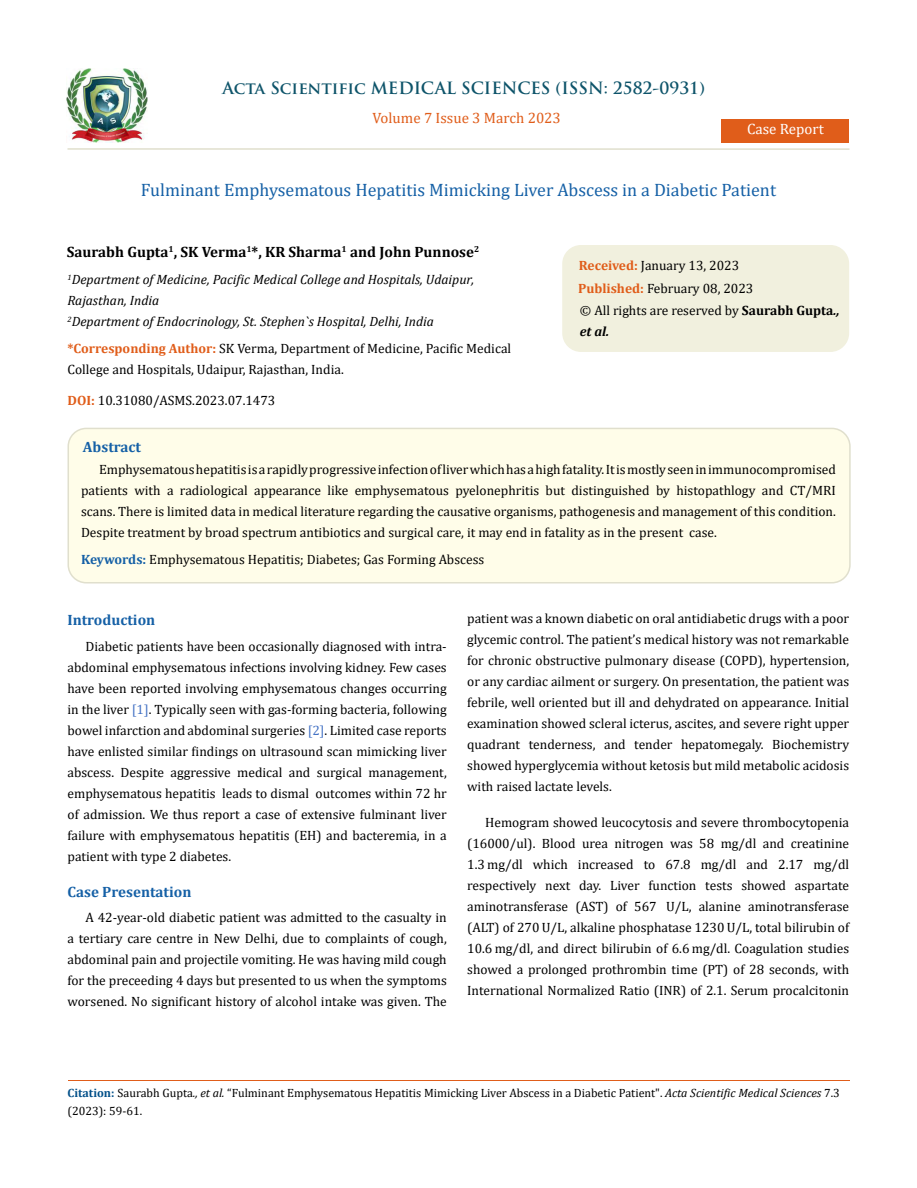
<style>
.page{position:relative;width:917px;height:1188px;background:#fff}
.page>*{position:absolute;margin:0;border:0;box-sizing:border-box;transform-origin:0 0}
.t1{font:18px "Cambria";color:#1560a6}
.t2{font:700 16.5px "Trajan Pro";color:#0e546a}
.t3{font:700 15px "Cambria";color:#000}
.t4{font:700 15px "Cambria";color:#1560a6}
.t5{font:15px "Cambria";color:#e05d1a}
.t6{font:15px "Cambria";color:#fff}
.t7{font:13.5px/21px "Cambria";color:#000;text-align:justify}
.t8{font:italic 13.5px/21px "Cambria";color:#000}
.t9{font:12px/18px "Cambria";color:#000}
.s1{font-weight:700;color:#e05d1a}
.s2{font-weight:700}
.s3{font-weight:700;font-style:italic}
.s4{font-weight:700;color:#1560a6}
.s5{color:#4472c4}
.s6{font-weight:700;color:#035089}
.s7{font-style:italic}
</style>
<div class="page">
<img style="left:67px;top:68px;width:80px;height:74px">
<div style="left:721px;top:119px;width:128px;height:23px;background:#e05d1a"></div>
<div style="left:563px;top:246px;width:285px;height:105px;background:#f1f0de;border-radius:18px"></div>
<div style="left:562px;top:245px;width:287px;height:107px;border:2px solid #f1f0de;border-radius:18px"></div>
<div style="left:68px;top:428px;width:781px;height:155px;background:#fffde9;border-radius:18px"></div>
<div style="left:67px;top:428px;width:783px;height:156px;border:2px solid #e0dfcd;border-radius:18px"></div>
<hr style="left:68px;top:1081px;width:781px;height:1px;background:#e05d1a">
<hr style="left:67px;top:148px;width:782px;height:2px;background:#e0dfcd">
<p class="t2" style="left:222px;top:77px;width:484px">Acta Scientific MEDICAL SCIENCES (ISSN: 2582-0931)</p>
<p class="t5" style="left:372px;top:109px;width:190px">Volume 7 Issue 3 March 2023</p>
<p class="t6" style="left:747px;top:120px;width:78px">Case Report</p>
<h1 class="t1" style="left:141px;top:180px;width:636px">Fulminant Emphysematous Hepatitis Mimicking Liver Abscess in a Diabetic Patient</h1>
<p class="t3" style="left:67px;top:242px;width:414px">Saurabh Gupta<sup>1</sup>, SK Verma<sup>1</sup>*, KR Sharma<sup>1</sup> and John Punnose<sup>2</sup></p>
<p class="t8" style="left:67px;top:269px;width:408px"><sup>1</sup>Department of Medicine, Pacific Medical College and Hospitals, Udaipur,<br>Rajasthan, India<br><sup>2</sup>Department of Endocrinology, St. Stephen`s Hospital, Delhi, India</p>
<p class="t7" style="left:67px;top:337px;width:445px"><span class="s1">*Corresponding Author:</span> SK Verma, Department of Medicine, Pacific Medical<br>College and Hospitals, Udaipur, Rajasthan, India.</p>
<p class="t7" style="left:67px;top:390px;width:209px"><span class="s1">DOI:</span> 10.31080/ASMS.2023.07.1473</p>
<p class="t7" style="left:578px;top:254px;width:177px;line-height:23px"><span class="s1">Received:</span> January 13, 2023<br><span class="s1">Published:</span> February 08, 2023</p>
<p class="t7" style="left:580px;top:300px;width:261px">© All rights are reserved by <span class="s2">Saurabh Gupta</span><span class="s3">., et al.</span></p>
<p class="t4" style="left:83px;top:436px;width:60px">Abstract</p>
<p class="t7" style="left:81px;top:459px;width:756px;text-indent:18px">Emphysematous hepatitis is a rapidly progressive infection of liver which has a high fatality. It is mostly seen in immunocompromised patients with a radiological appearance like emphysematous pyelonephritis but distinguished by histopathlogy and CT/MRI scans. There is limited data in medical literature regarding the causative organisms, pathogenesis and management of this condition.<br>Despite treatment by broad spectrum antibiotics and surgical care, it may end in fatality as in the present case.</p>
<p class="t7" style="left:81px;top:549px;width:405px"><span class="s4">Keywords:</span> Emphysematous Hepatitis; Diabetes; Gas Forming Abscess</p>
<p class="t4" style="left:67px;top:609px;width:89px">Introduction</p>
<p class="t7" style="left:67px;top:635px;width:381px;text-indent:18px">Diabetic patients have been occasionally diagnosed with intra&shy;abdominal emphysematous infections involving kidney. Few cases have been reported involving emphysematous changes occurring in the liver <span class="s5">[1]</span>. Typically seen with gas-forming bacteria, following bowel infarction and abdominal surgeries <span class="s5">[2]</span>. Limited case reports have enlisted similar findings on ultrasound scan mimicking liver abscess. Despite aggressive medical and surgical management, emphysematous hepatitis leads to dismal outcomes within 72 hr of admission. We thus report a case of extensive fulminant liver failure with emphysematous hepatitis (EH) and bacteremia, in a patient with type 2 diabetes.</p>
<p class="t4" style="left:67px;top:881px;width:125px">Case Presentation</p>
<p class="t7" style="left:67px;top:907px;width:381px;text-indent:18px">A 42-year-old diabetic patient was admitted to the casualty in a tertiary care centre in New Delhi, due to complaints of cough, abdominal pain and projectile vomiting. He was having mild cough for the preceeding 4 days but presented to us when the symptoms worsened. No significant history of alcohol intake was given. The</p>
<p class="t7" style="left:467px;top:608px;width:383px">patient was a known diabetic on oral antidiabetic drugs with a poor glycemic control. The patient’s medical history was not remarkable for chronic obstructive pulmonary disease (COPD), hypertension, or any cardiac ailment or surgery. On presentation, the patient was febrile, well oriented but ill and dehydrated on appearance. Initial examination showed scleral icterus, ascites, and severe right upper quadrant tenderness, and tender hepatomegaly. Biochemistry showed hyperglycemia without ketosis but mild metabolic acidosis with raised lactate levels.</p>
<p class="t7" style="left:467px;top:812px;width:383px;text-indent:18px">Hemogram showed leucocytosis and severe thrombocytopenia (16000/ul). Blood urea nitrogen was 58 mg/dl and creatinine 1.3 mg/dl which increased to 67.8 mg/dl and 2.17 mg/dl respectively next day. Liver function tests showed aspartate aminotransferase (AST) of 567 U/L, alanine aminotransferase (ALT) of 270 U/L, alkaline phosphatase 1230 U/L, total bilirubin of 10.6 mg/dl, and direct bilirubin of 6.6 mg/dl. Coagulation studies showed a prolonged prothrombin time (PT) of 28 seconds, with International Normalized Ratio (INR) of 2.1. Serum procalcitonin</p>
<p class="t9" style="left:68px;top:1084px;width:774px"><span class="s6">Citation:</span> Saurabh Gupta<span class="s7">., et al.</span> “Fulminant Emphysematous Hepatitis Mimicking Liver Abscess in a Diabetic Patient". <span class="s7">Acta Scientific Medical Sciences</span> 7.3 (2023): 59-61.</p>
</div>
